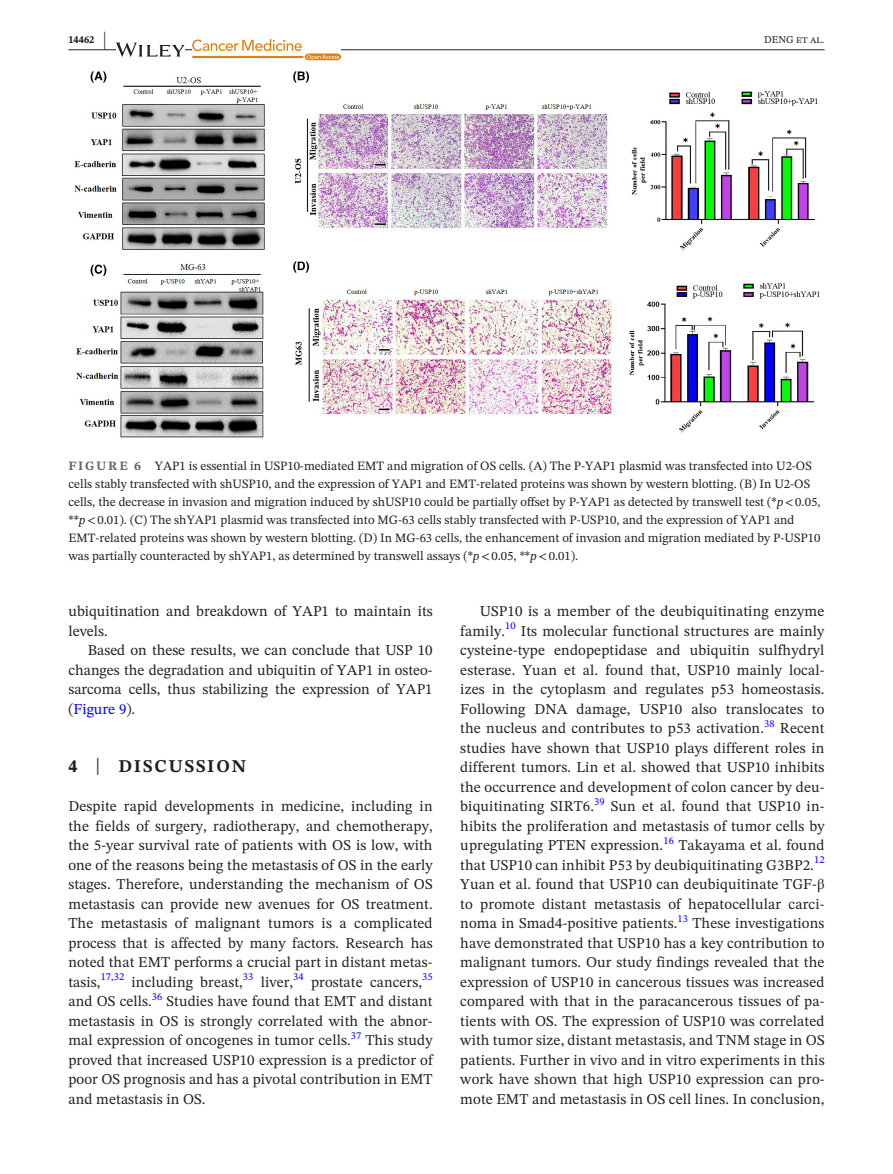
<style>
.page{position:relative;width:893px;height:1174px;background:#fff}
.page>*{position:absolute;margin:0;border:0;box-sizing:border-box;transform-origin:0 0}
.t1{font:700 18px "STIX Two Text";letter-spacing:.1em;color:#231f20}
.t2{font:15px/19.5px "STIX Two Text";letter-spacing:.01em;color:#231f20;text-align:justify}
.t3{font:12.75px/18px "STIX Two Text";color:#231f20}
.t4{font:10.5px "STIX Two Text";letter-spacing:.005em;color:#00f}
.t5{font:10.5px "STIX Two Text";color:#231f20}
.t6{font:700 10.5px "STIX Two Text";color:#231f20}
.s1{font-size:21px}
.s2{font-weight:700;color:#636366}
.s3{font-style:italic}
.s4{font-family:"STIX"}
.s5{color:#00f}
.s6{font-weight:400;font-size:23.7px}
</style>
<div class="page">
<hr style="left:68px;top:49px;width:756px;height:1px;background:#231f20">
<svg style="left:116px;top:43px;width:69px;height:14px"></svg>
<svg style="left:192px;top:39px;width:149px;height:21px"></svg>
<img style="left:74px;top:71px;width:746px;height:367px">
<p class="t6" style="left:68px;top:32px;width:39px">14462 <span class="s1">|</span></p>
<p class="t5" style="left:764px;top:32px;width:62px">DENG et al.</p>
<p class="t3" style="left:68px;top:457px;width:753px"><span class="s2">FIGURE 6</span> YAP1 is essential in USP10-mediated EMT and migration of OS cells. (A) The P-YAP1 plasmid was transfected into U2-OS cells stably transfected with shUSP10, and the expression of YAP1 and EMT-related proteins was shown by western blotting. (B) In U2-OS cells, the decrease in invasion and migration induced by shUSP10 could be partially offset by P-YAP1 as detected by transwell test (*<span class="s3">p</span><span class="s4">&lt;</span>0.05, **<span class="s3">p</span><span class="s4">&lt;</span>0.01). (C) The shYAP1 plasmid was transfected into MG-63 cells stably transfected with P-USP10, and the expression of YAP1 and EMT-related proteins was shown by western blotting. (D) In MG-63 cells, the enhancement of invasion and migration mediated by P-USP10 was partially counteracted by shYAP1, as determined by transwell assays (*<span class="s3">p</span><span class="s4">&lt;</span>0.05, **<span class="s3">p</span><span class="s4">&lt;</span>0.01).</p>
<p class="t2" style="left:68px;top:601px;width:366px">ubiquitination and breakdown of YAP1 to maintain its levels.</p>
<p class="t2" style="left:68px;top:640px;width:366px;text-indent:20px">Based on these results, we can conclude that USP 10 changes the degradation and ubiquitin of YAP1 in osteo&shy;sarcoma cells, thus stabilizing the expression of YAP1 (<span class="s5">Figure 9</span>).</p>
<p class="t1" style="left:68px;top:753px;width:179px">4 <span class="s6">|</span> DISCUSSION</p>
<p class="t2" style="left:68px;top:796px;width:366px">Despite rapid developments in medicine, including in the fields of surgery, radiotherapy, and chemotherapy, the 5-year survival rate of patients with OS is low, with one of the reasons being the metastasis of OS in the early stages. Therefore, understanding the mechanism of OS metastasis can provide new avenues for OS treatment.<br>The metastasis of malignant tumors is a complicated process that is affected by many factors. Research has noted that EMT performs a crucial part in distant metas&shy;tasis,</p>
<p class="t4" style="left:101px;top:969px;width:25px">17,32</p>
<p class="t2" style="left:132px;top:972px;width:113px">including breast,</p>
<p class="t4" style="left:243px;top:969px;width:12px">33</p>
<p class="t2" style="left:261px;top:972px;width:34px">liver,</p>
<p class="t4" style="left:293px;top:969px;width:12px">34</p>
<p class="t4" style="left:422px;top:969px;width:12px">35</p>
<p class="t2" style="left:311px;top:972px;width:113px">prostate cancers,</p>
<p class="t2" style="left:68px;top:991px;width:85px">and OS cells.</p>
<p class="t4" style="left:152px;top:988px;width:12px">36</p>
<p class="t2" style="left:68px;top:991px;width:366px;text-indent:98px">Studies have found that EMT and distant metastasis in OS is strongly correlated with the abnor&shy;mal expression of oncogenes in tumor cells.</p>
<p class="t4" style="left:351px;top:1027px;width:12px">37</p>
<p class="t2" style="left:68px;top:1030px;width:366px;text-indent:297px">This study proved that increased USP10 expression is a predictor of poor OS prognosis and has a pivotal contribution in EMT and metastasis in OS.</p>
<p class="t2" style="left:460px;top:601px;width:366px;text-indent:20px">USP10 is a member of the deubiquitinating enzyme family.</p>
<p class="t4" style="left:505px;top:618px;width:12px">10</p>
<p class="t2" style="left:460px;top:621px;width:366px;text-indent:61px">Its molecular functional structures are mainly cysteine-type endopeptidase and ubiquitin sulfhydryl esterase. Yuan et al. found that, USP10 mainly local&shy;izes in the cytoplasm and regulates p53 homeostasis.<br>Following DNA damage, USP10 also translocates to the nucleus and contributes to p53 activation.</p>
<p class="t4" style="left:764px;top:715px;width:12px">38</p>
<p class="t2" style="left:460px;top:718px;width:366px;text-indent:320px">Recent studies have shown that USP10 plays different roles in different tumors. Lin et al. showed that USP10 inhibits the occurrence and development of colon cancer by deu&shy;biquitinating SIRT6.</p>
<p class="t4" style="left:594px;top:793px;width:12px">39</p>
<p class="t2" style="left:460px;top:796px;width:366px;text-indent:151px">Sun et al. found that USP10 in&shy;hibits the proliferation and metastasis of tumor cells by upregulating PTEN expression.</p>
<p class="t4" style="left:663px;top:832px;width:12px">16</p>
<p class="t2" style="left:460px;top:835px;width:366px;text-indent:218px">Takayama et al. found that USP10 can inhibit P53 by deubiquitinating G3BP2.</p>
<p class="t4" style="left:814px;top:852px;width:12px">12</p>
<p class="t2" style="left:460px;top:874px;width:366px">Yuan et al. found that USP10 can deubiquitinate TGF-<span class="s4">β </span>to promote distant metastasis of hepatocellular carci&shy;noma in Smad4-positive patients.</p>
<p class="t4" style="left:678px;top:910px;width:12px">13</p>
<p class="t2" style="left:460px;top:913px;width:366px;text-indent:232px">These investigations have demonstrated that USP10 has a key contribution to malignant tumors. Our study findings revealed that the expression of USP10 in cancerous tissues was increased compared with that in the paracancerous tissues of pa&shy;tients with OS. The expression of USP10 was correlated with tumor size, distant metastasis, and TNM stage in OS patients. Further in vivo and in vitro experiments in this work have shown that high USP10 expression can pro&shy;mote EMT and metastasis in OS cell lines. In conclusion,</p>
</div>
